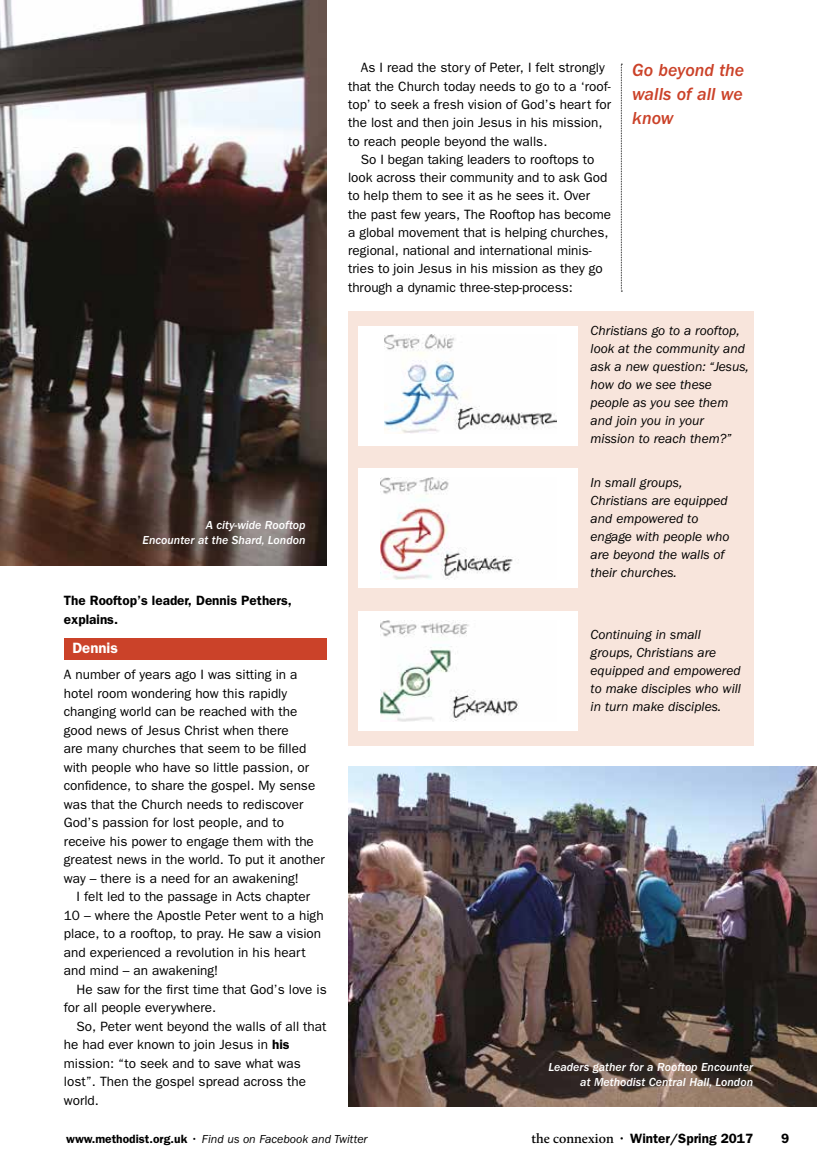
<style>
.page{position:relative;width:817px;height:1170px;background:#fff}
.page>*{position:absolute;margin:0;border:0;box-sizing:border-box;transform-origin:0 0}
.t1{font:italic 500 18px/24px "Franklin Gothic";color:#cb4229;text-align:justify}
.t2{font:600 15px "Franklin Gothic";color:#fff}
.t3{font:13.5px/18.5px "Franklin Gothic";color:#000}
.t4{font:italic 13.5px/18px "Franklin Gothic";color:#000}
.t5{font:600 13.5px/18.5px "Franklin Gothic";color:#000}
.t6{font:italic 500 12px/15px "Franklin Gothic";color:#fff;text-align:right}
.t7{font:italic 12px "Franklin Gothic";color:#000}
.s1{font-weight:600}
.s2{font-weight:600;font-style:normal}
.s3{font-style:normal}
.s4{font-family:"Calluna"}
.s5{font-weight:400}
</style>
<div class="page">
<div style="left:348px;top:311px;width:405px;height:434px;background:#f8e5dc"></div>
<div style="left:64px;top:638px;width:263px;height:21px;background:#cb4229"></div>
<svg style="left:620px;top:64px;width:2px;height:228px"></svg>
<img style="left:0;top:0;width:327px;height:565px">
<img style="left:348px;top:766px;width:468px;height:340px">
<div style="left:358px;top:326px;width:220px;height:119px;background:#fff"></div>
<img style="left:384px;top:334px;width:172px;height:99px">
<div style="left:358px;top:468px;width:220px;height:120px;background:#fff"></div>
<img style="left:380px;top:477px;width:139px;height:102px">
<div style="left:358px;top:611px;width:220px;height:119px;background:#fff"></div>
<img style="left:380px;top:620px;width:139px;height:101px">
<p class="t6" style="left:143px;top:517px;width:164px">A city-wide Rooftop<br>Encounter at the Shard, London</p>
<p class="t5" style="left:64px;top:590px;width:230px">The Rooftop’s leader, Dennis Pethers, explains.</p>
<p class="t2" style="left:72px;top:639px;width:47px">Dennis</p>
<p class="t3" style="left:64px;top:665px;width:262px">A number of years ago I was sitting in a hotel room wondering how this rapidly changing world can be reached with the good news of Jesus Christ when there<br>are many churches that seem to be filled with people who have so little passion, or confidence, to share the gospel. My sense was that the Church needs to rediscover God’s passion for lost people, and to receive his power to engage them with the greatest news in the world. To put it another way – there is a need for an awakening!</p>
<p class="t3" style="left:64px;top:887px;width:261px;text-indent:13px">I felt led to the passage in Acts chapter 10 – where the Apostle Peter went to a high place, to a rooftop, to pray. He saw a vision and experienced a revolution in his heart and mind – an awakening!</p>
<p class="t3" style="left:64px;top:979px;width:264px;text-indent:13px">He saw for the first time that God’s love is for all people everywhere.</p>
<p class="t3" style="left:64px;top:1016px;width:264px;text-indent:13px">So, Peter went beyond the walls of all that he had ever known to join Jesus in <span class="s1">his </span>mission: “to seek and to save what was lost”. Then the gospel spread across the world.</p>
<p class="t3" style="left:348px;top:59px;width:264px;text-indent:13px">As I read the story of Peter, I felt strongly that the Church today needs to go to a ‘roof&shy;top’ to seek a fresh vision of God’s heart for the lost and then join Jesus in his mission, to reach people beyond the walls.</p>
<p class="t3" style="left:348px;top:150px;width:264px;text-indent:13px">So I began taking leaders to rooftops to look across their community and to ask God to help them to see it as he sees it. Over the past few years, The Rooftop has become a global movement that is helping churches, regional, national and international minis&shy;tries to join Jesus in his mission as they go through a dynamic three-step-process:</p>
<h1 class="t1" style="left:632px;top:58px;width:113px">Go beyond the walls of all we know</h1>
<p class="t4" style="left:590px;top:322px;width:160px">Christians go to a rooftop, look at the community and ask a new question: “Jesus, how do we see these people as you see them and join you in your mission to reach them?”</p>
<p class="t4" style="left:590px;top:473px;width:140px">In small groups,<br>Christians are equipped and empowered to engage with people who are beyond the walls of their churches.</p>
<p class="t4" style="left:590px;top:625px;width:152px">Continuing in small groups, Christians are equipped and empowered to make disciples who will in turn make disciples.</p>
<p class="t6" style="left:548px;top:1059px;width:206px">Leaders gather for a Rooftop Encounter at Methodist Central Hall, London</p>
<p class="t7" style="left:66px;top:1132px;width:303px"><span class="s2">www.methodist.org.uk</span> <span class="s3">•</span> Find us on Facebook and Twitter</p>
<p class="t5" style="left:531px;top:1128px;width:223px"><span class="s4">the connexion</span> <span class="s5">•</span> Winter/Spring 2017</p>
<p class="t5" style="left:780px;top:1128px;width:10px">9</p>
</div>
